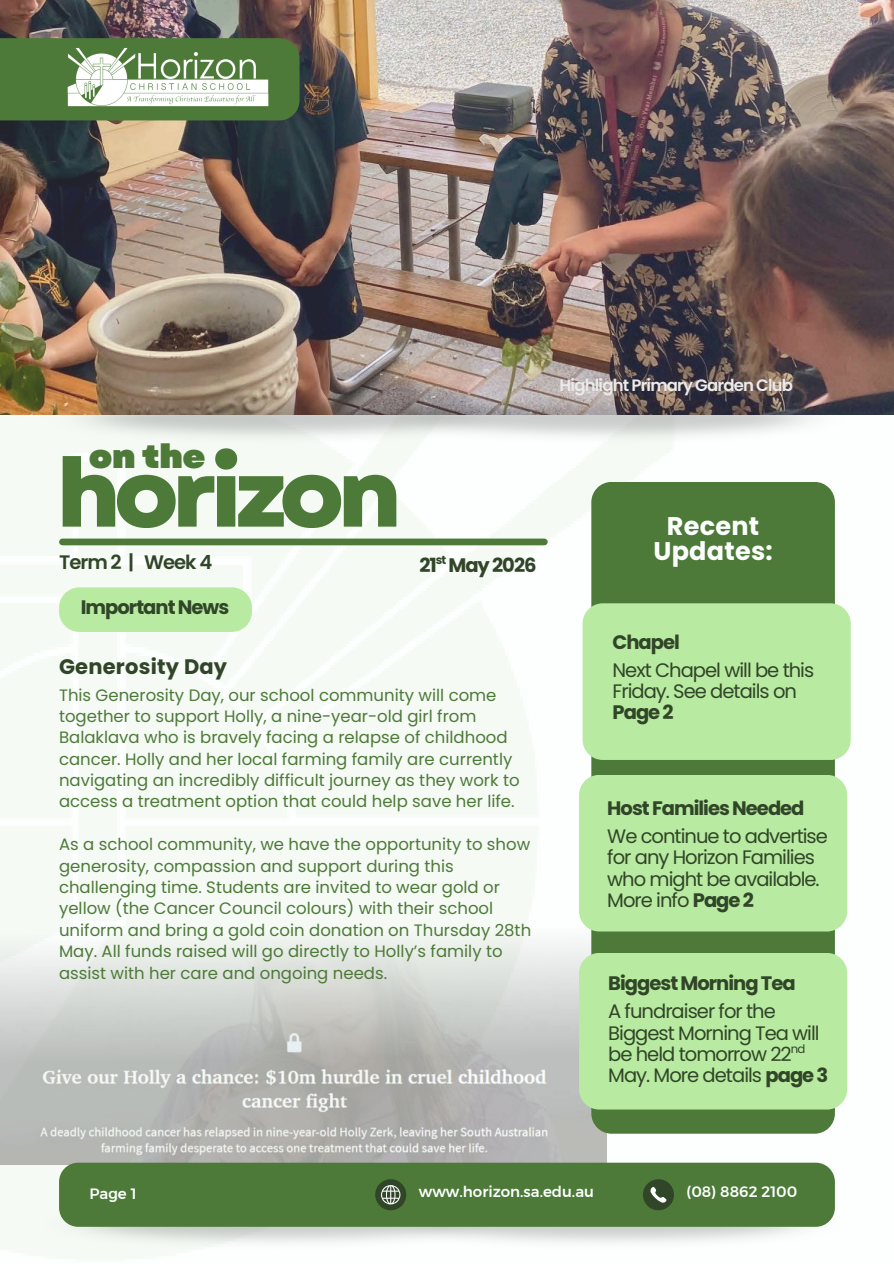
<style>
.page{position:relative;width:894px;height:1264px;background:#fff}
.page>*{position:absolute;margin:0;border:0;box-sizing:border-box;transform-origin:0 0}
.t1{font:800 95.25px "Garet";letter-spacing:-.07em;color:#4d7a38}
.t2{font:900 33.3px "Garet";color:#4d7a38}
.t3{font:700 25.5px/24.8px "Poppins";letter-spacing:.01em;color:#fcfffe;text-align:center}
.t4{font:700 21px "Poppins";letter-spacing:.01em;color:#314528}
.t5{font:19.5px/21.5px "Poppins";letter-spacing:-.05em;color:#314528}
.t6{font:700 19.5px "Poppins";letter-spacing:-.05em;color:#314528}
.t7{font:600 19.5px "Poppins";letter-spacing:-.05em;color:#314528}
.t8{font:16.5px/21.5px "Poppins";color:#4d7a38}
.t9{font:600 16.5px "Poppins";letter-spacing:-.05em;color:#ebebeb}
.t10{font:15px "Kief Montaser Medium";color:#fcfffe}
.t11{font:700 11.7px "Poppins";color:#314528}
.t12{font:11.7px "Poppins";color:#314528}
.s1{font-weight:700}
</style>
<div class="page">
<img style="left:0;top:0;width:893px;height:414px">
<img style="left:48px;top:390px;width:335px;height:54px">
<img style="left:383px;top:390px;width:472px;height:54px">
<img style="left:43px;top:1213px;width:335px;height:36px">
<img style="left:378px;top:1196px;width:457px;height:48px">
<div style="left:0;top:38px;width:299px;height:82px;background:#4d7a38"></div>
<img style="left:0;top:928px;width:606px;height:236px">
<div style="left:591px;top:482px;width:243px;height:651px;background:#4d7a38"></div>
<div style="left:62px;top:538px;width:482px;height:7px;background:#4d7a38"></div>
<div style="left:59px;top:1162px;width:775px;height:64px;background:#4d7a38"></div>
<div style="left:582px;top:603px;width:268px;height:157px;background:#b8eba1"></div>
<div style="left:579px;top:774px;width:267px;height:157px;background:#b8eba1"></div>
<svg style="left:375px;top:1179px;width:31px;height:31px"></svg>
<svg style="left:643px;top:1179px;width:30px;height:31px"></svg>
<img style="left:59px;top:34px;width:217px;height:73px">
<div style="left:59px;top:587px;width:193px;height:45px;background:#b8eba1"></div>
<div style="left:579px;top:952px;width:267px;height:157px;background:#b8eba1"></div>
<h2 class="t2" style="left:89px;top:433px;width:118px">on the</h2>
<h1 class="t1" style="left:56px;top:424px;width:347px">horizon</h1>
<p class="t7" style="left:59px;top:548px;width:155px">Term 2 | Week 4</p>
<p class="t6" style="left:419px;top:551px;width:119px">21 May 2026</p>
<p class="t11" style="left:436px;top:551px;width:12px">st</p>
<p class="t6" style="left:81px;top:593px;width:150px">Important News</p>
<p class="t4" style="left:59px;top:652px;width:170px">Generosity Day</p>
<p class="t8" style="left:59px;top:684px;width:462px">This Generosity Day, our school community will come together to support Holly, a nine-year-old girl from Balaklava who is bravely facing a relapse of childhood cancer. Holly and her local farming family are currently navigating an incredibly difficult journey as they work to access a treatment option that could help save her life.</p>
<p class="t8" style="left:59px;top:833px;width:473px">As a school community, we have the opportunity to show generosity, compassion and support during this challenging time. Students are invited to wear gold or yellow (the Cancer Council colours) with their school uniform and bring a gold coin donation on Thursday 28th May. All funds raised will go directly to Holly’s family to assist with her care and ongoing needs.</p>
<p class="t9" style="left:559px;top:374px;width:235px">Highlight Primary Garden Club</p>
<h3 class="t3" style="left:653px;top:513px;width:121px">Recent<br>Updates:</h3>
<p class="t6" style="left:612px;top:628px;width:69px">Chapel</p>
<p class="t5" style="left:612px;top:659px;width:203px">Next Chapel will be this<br>Friday. See details on</p>
<p class="t6" style="left:612px;top:699px;width:63px">Page 2</p>
<p class="t6" style="left:607px;top:794px;width:199px">Host Families Needed</p>
<p class="t5" style="left:607px;top:825px;width:222px">We continue to advertise for any Horizon Families who might be available.<br>More info <span class="s1">Page 2</span></p>
<p class="t6" style="left:608px;top:969px;width:189px">Biggest Morning Tea</p>
<p class="t5" style="left:608px;top:1000px;width:221px">A fundraiser for the<br>Biggest Morning Tea will be held tomorrow 22<br>May. More details <span class="s1">page 3</span></p>
<p class="t12" style="left:790px;top:1040px;width:16px">nd</p>
<p class="t10" style="left:89px;top:1184px;width:49px">Page 1</p>
<p class="t10" style="left:419px;top:1182px;width:177px">www.horizon.sa.edu.au</p>
<p class="t10" style="left:686px;top:1182px;width:112px">(08) 8862 2100</p>
</div>
